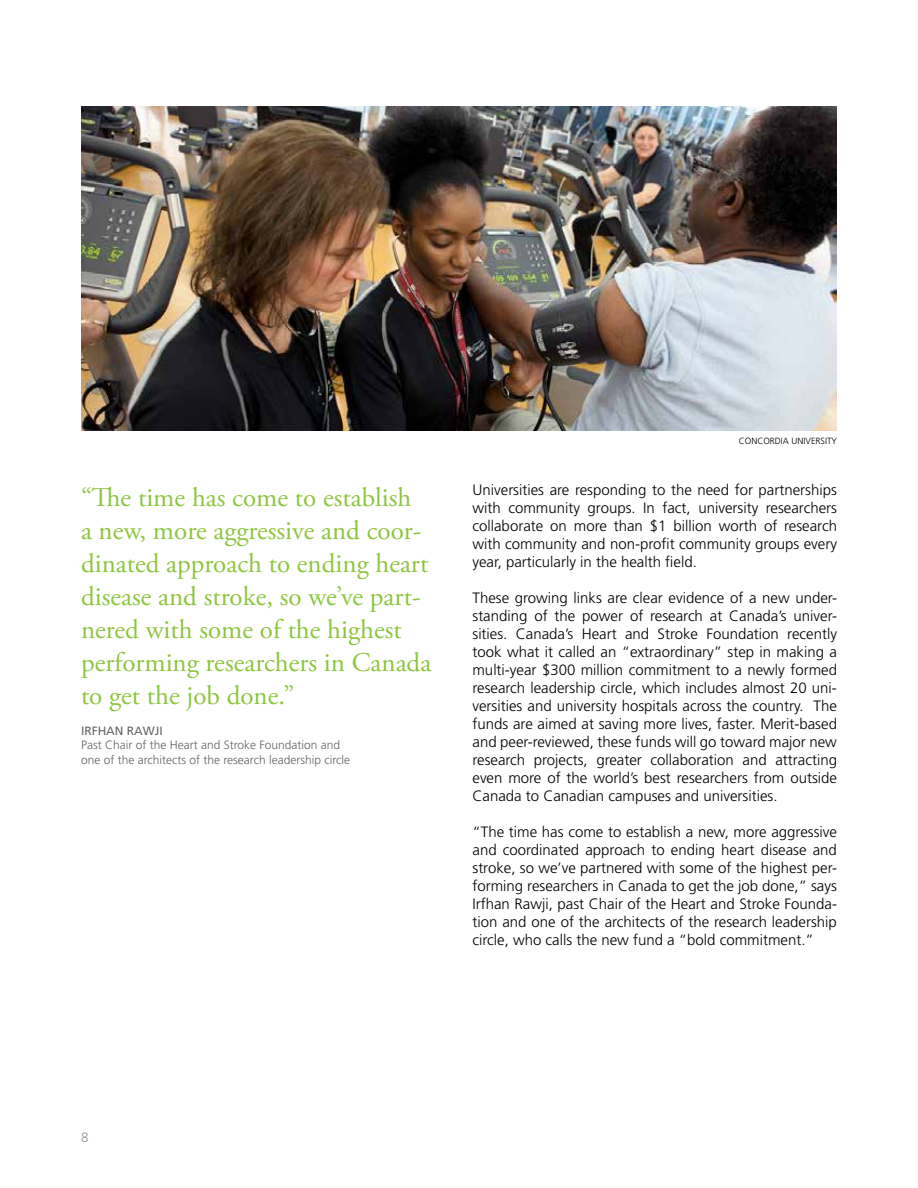
<style>
.page{position:relative;width:918px;height:1188px;background:#fff}
.page>*{position:absolute;margin:0;border:0;box-sizing:border-box;transform-origin:0 0}
.t1{font:27px/33px "Adobe Garamond Pro";color:#8dc63f}
.t2{font:300 15px/18px "Frutiger LT Std";color:#000;text-align:justify}
.t3{font:300 13.5px "Frutiger LT Std";color:#939598}
.t4{font:300 12px/14.4px "Frutiger LT Std";color:#636466}
.t5{font:12px "Frutiger LT Std";color:#636466}
.t6{font:300 9px "Frutiger LT Std";color:#000}
</style>
<div class="page">
<img style="left:81px;top:106px;width:756px;height:324px">
<h1 class="t1" style="left:81px;top:481px;width:352px">“The time has come to establish<br>a new, more aggressive and coor&shy;dinated approach to ending heart disease and stroke, so we’ve part&shy;nered with some of the highest performing researchers in Canada to get the job done.”</h1>
<p class="t5" style="left:81px;top:724px;width:81px">IRFHAN RAWJI</p>
<p class="t4" style="left:81px;top:738px;width:271px">Past Chair of the Heart and Stroke Foundation and one of the architects of the research leadership circle</p>
<p class="t6" style="left:739px;top:436px;width:100px">CONCORDIA UNIVERSITY</p>
<p class="t2" style="left:472px;top:481px;width:366px">Universities are responding to the need for partnerships with community groups. In fact, university researchers collaborate on more than $1 billion worth of research with community and non-profit community groups every year, particularly in the health field.</p>
<p class="t2" style="left:472px;top:589px;width:366px">These growing links are clear evidence of a new under&shy;standing of the power of research at Canada’s univer&shy;sities. Canada’s Heart and Stroke Foundation recently took what it called an “extraordinary” step in making a multi-year $300 million commitment to a newly formed research leadership circle, which includes almost 20 uni&shy;versities and university hospitals across the country. The funds are aimed at saving more lives, faster. Merit-based and peer-reviewed, these funds will go toward major new research projects, greater collaboration and attracting even more of the world’s best researchers from outside Canada to Canadian campuses and universities.</p>
<p class="t2" style="left:472px;top:823px;width:366px">“The time has come to establish a new, more aggressive and coordinated approach to ending heart disease and stroke, so we’ve partnered with some of the highest per&shy;forming researchers in Canada to get the job done,” says Irfhan Rawji, past Chair of the Heart and Stroke Founda&shy;tion and one of the architects of the research leadership circle, who calls the new fund a “bold commitment.”</p>
<p class="t3" style="left:81px;top:1130px;width:9px">8</p>
</div>
